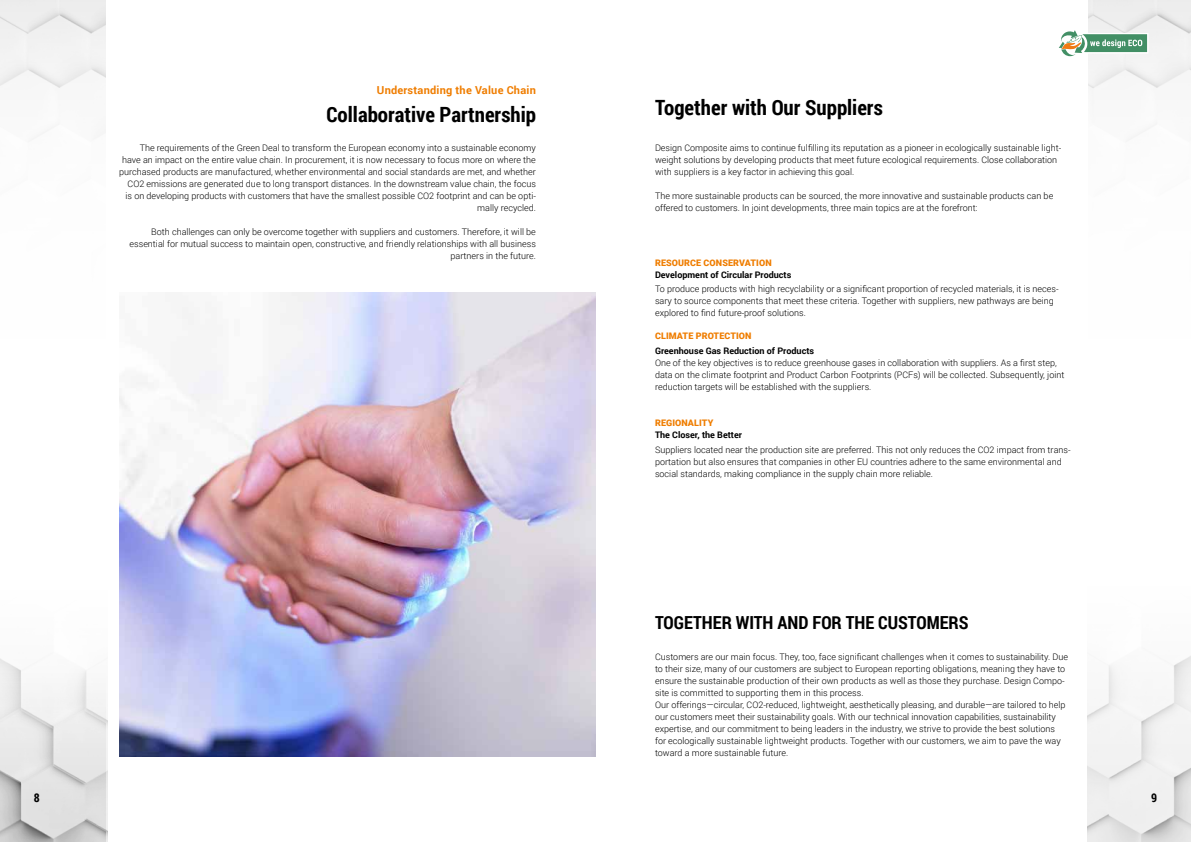
<style>
.page{position:relative;width:1191px;height:842px;background:#fff}
.page>*{position:absolute;margin:0;border:0;box-sizing:border-box;transform-origin:0 0}
.t1{font:700 21px "Roboto Condensed";color:#000}
.t2{font:700 18px "Roboto Condensed";color:#000}
.t3{font:700 12px "Roboto Condensed";color:#000}
.t4{font:700 11px "Roboto";letter-spacing:.02em;color:#ef7d00}
.t5{font:300 9px/12px "Roboto";color:#000}
.t6{font:700 9px "Roboto";color:#000}
.t7{font:900 9px "Roboto";letter-spacing:.01em;color:#ef7d00}
</style>
<div class="page">
<img style="left:119px;top:292px;width:476px;height:465px">
<img style="left:0;top:0;width:106px;height:842px">
<img style="left:1089px;top:0;width:102px;height:842px">
<svg style="left:1059px;top:27px;width:89px;height:31px"></svg>
<p class="t4" style="left:377px;top:82px;width:160px">Understanding the Value Chain</p>
<h1 class="t1" style="left:326px;top:100px;width:211px">Collaborative Partnership</h1>
<p class="t5" style="left:119px;top:142px;width:418px;text-align:right">The requirements of the Green Deal to transform the European economy into a sustainable economy have an impact on the entire value chain. In procurement, it is now necessary to focus more on where the purchased products are manufactured, whether environmental and social standards are met, and whether CO2 emissions are generated due to long transport distances. In the downstream value chain, the focus is on developing products with customers that have the smallest possible CO2 footprint and can be opti&shy;mally recycled.</p>
<p class="t5" style="left:129px;top:226px;width:408px;text-align:right">Both challenges can only be overcome together with suppliers and customers. Therefore, it will be essential for mutual success to maintain open, constructive, and friendly relationships with all business partners in the future.</p>
<h1 class="t1" style="left:655px;top:93px;width:229px">Together with Our Suppliers</h1>
<p class="t5" style="left:655px;top:142px;width:408px">Design Composite aims to continue fulfilling its reputation as a pioneer in ecologically sustainable light&shy;weight solutions by developing products that meet future ecological requirements. Close collaboration with suppliers is a key factor in achieving this goal.</p>
<p class="t5" style="left:655px;top:190px;width:400px">The more sustainable products can be sourced, the more innovative and sustainable products can be offered to customers. In joint developments, three main topics are at the forefront:</p>
<p class="t7" style="left:655px;top:256px;width:118px">RESOURCE CONSERVATION</p>
<p class="t6" style="left:655px;top:268px;width:138px">Development of Circular Products</p>
<p class="t5" style="left:655px;top:283px;width:405px">To produce products with high recyclability or a significant proportion of recycled materials, it is neces&shy;sary to source components that meet these criteria. Together with suppliers, new pathways are being explored to find future-proof solutions.</p>
<p class="t7" style="left:655px;top:330px;width:98px">CLIMATE PROTECTION</p>
<p class="t6" style="left:655px;top:344px;width:161px">Greenhouse Gas Reduction of Products</p>
<p class="t5" style="left:655px;top:356px;width:411px">One of the key objectives is to reduce greenhouse gases in collaboration with suppliers. As a first step, data on the climate footprint and Product Carbon Footprints (PCFs) will be collected. Subsequently, joint reduction targets will be established with the suppliers.</p>
<p class="t7" style="left:655px;top:416px;width:60px">REGIONALITY</p>
<p class="t6" style="left:655px;top:428px;width:88px">The Closer, the Better</p>
<p class="t5" style="left:655px;top:443px;width:417px">Suppliers located near the production site are preferred. This not only reduces the CO2 impact from trans&shy;portation but also ensures that companies in other EU countries adhere to the same environmental and social standards, making compliance in the supply chain more reliable.</p>
<h2 class="t2" style="left:655px;top:610px;width:315px">TOGETHER WITH AND FOR THE CUSTOMERS</h2>
<p class="t5" style="left:655px;top:650px;width:414px">Customers are our main focus. They, too, face significant challenges when it comes to sustainability. Due to their size, many of our customers are subject to European reporting obligations, meaning they have to ensure the sustainable production of their own products as well as those they purchase. Design Compo&shy;site is committed to supporting them in this process.<br>Our offerings—circular, CO2-reduced, lightweight, aesthetically pleasing, and durable—are tailored to help our customers meet their sustainability goals. With our technical innovation capabilities, sustainability expertise, and our commitment to being leaders in the industry, we strive to provide the best solutions for ecologically sustainable lightweight products. Together with our customers, we aim to pave the way toward a more sustainable future.</p>
<h3 class="t3" style="left:34px;top:789px;width:7px">8</h3>
<h3 class="t3" style="left:1151px;top:789px;width:7px">9</h3>
</div>
